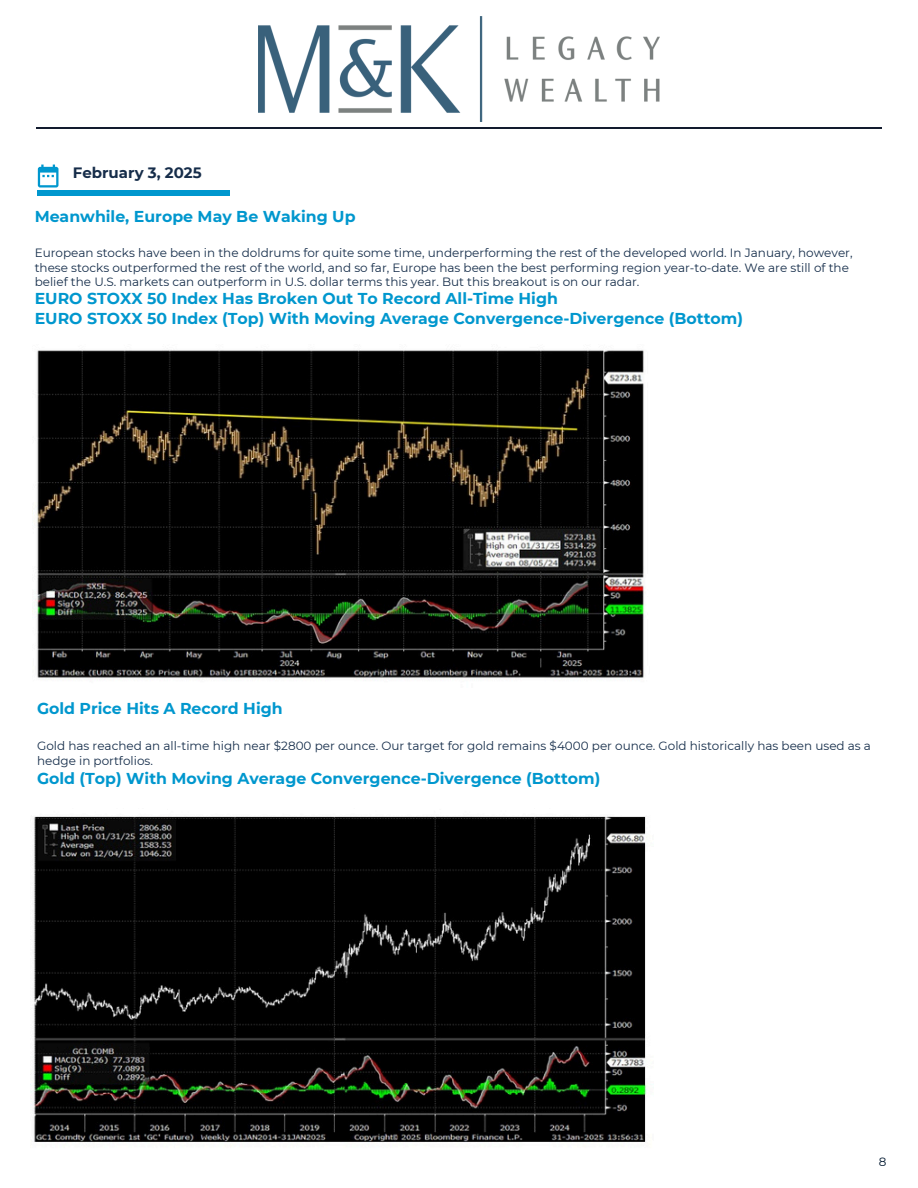
<style>
.page{position:relative;width:918px;height:1188px;background:#fff}
.page>*{position:absolute;margin:0;border:0;box-sizing:border-box;transform-origin:0 0}
.t1{font:700 15.75px/19.2px "Montserrat";color:#0097ce}
.t2{font:700 15px "Montserrat";color:#162d4a}
.t3{font:12px/14.7px "Montserrat";color:#152d4a}
.t4{font:12px "Montserrat";color:#00182f}
</style>
<div class="page">
<svg style="left:38px;top:165px;width:21px;height:23px"></svg>
<hr style="left:38px;top:191px;width:192px;height:4px;background:#0097ce">
<hr style="left:36px;top:127px;width:846px;height:2px;background:#121b2e">
<img style="left:32px;top:350px;width:613px;height:330px">
<img style="left:31px;top:816px;width:619px;height:330px">
<img style="left:259px;top:17px;width:400px;height:105px">
<p class="t2" style="left:73px;top:163px;width:130px">February 3, 2025</p>
<h1 class="t1" style="left:35px;top:207px;width:322px">Meanwhile, Europe May Be Waking Up</h1>
<p class="t3" style="left:35px;top:246px;width:819px">European stocks have been in the doldrums for quite some time, underperforming the rest of the developed world. In January, however, these stocks outperformed the rest of the world, and so far, Europe has been the best performing region year-to-date. We are still of the belief the U.S. markets can outperform in U.S. dollar terms this year. But this breakout is on our radar.</p>
<h1 class="t1" style="left:35px;top:289px;width:710px">EURO STOXX 50 Index Has Broken Out To Record All-Time High<br>EURO STOXX 50 Index (Top) With Moving Average Convergence-Divergence (Bottom)</h1>
<p class="t1" style="left:37px;top:699px;width:247px">Gold Price Hits A Record High</p>
<p class="t3" style="left:37px;top:738px;width:835px">Gold has reached an all-time high near $2800 per ounce. Our target for gold remains $4000 per ounce. Gold historically has been used as a hedge in portfolios.</p>
<p class="t1" style="left:37px;top:768px;width:565px">Gold (Top) With Moving Average Convergence-Divergence (Bottom)</p>
<h1 class="t4" style="left:879px;top:1155px;width:9px">8</h1>
</div>
